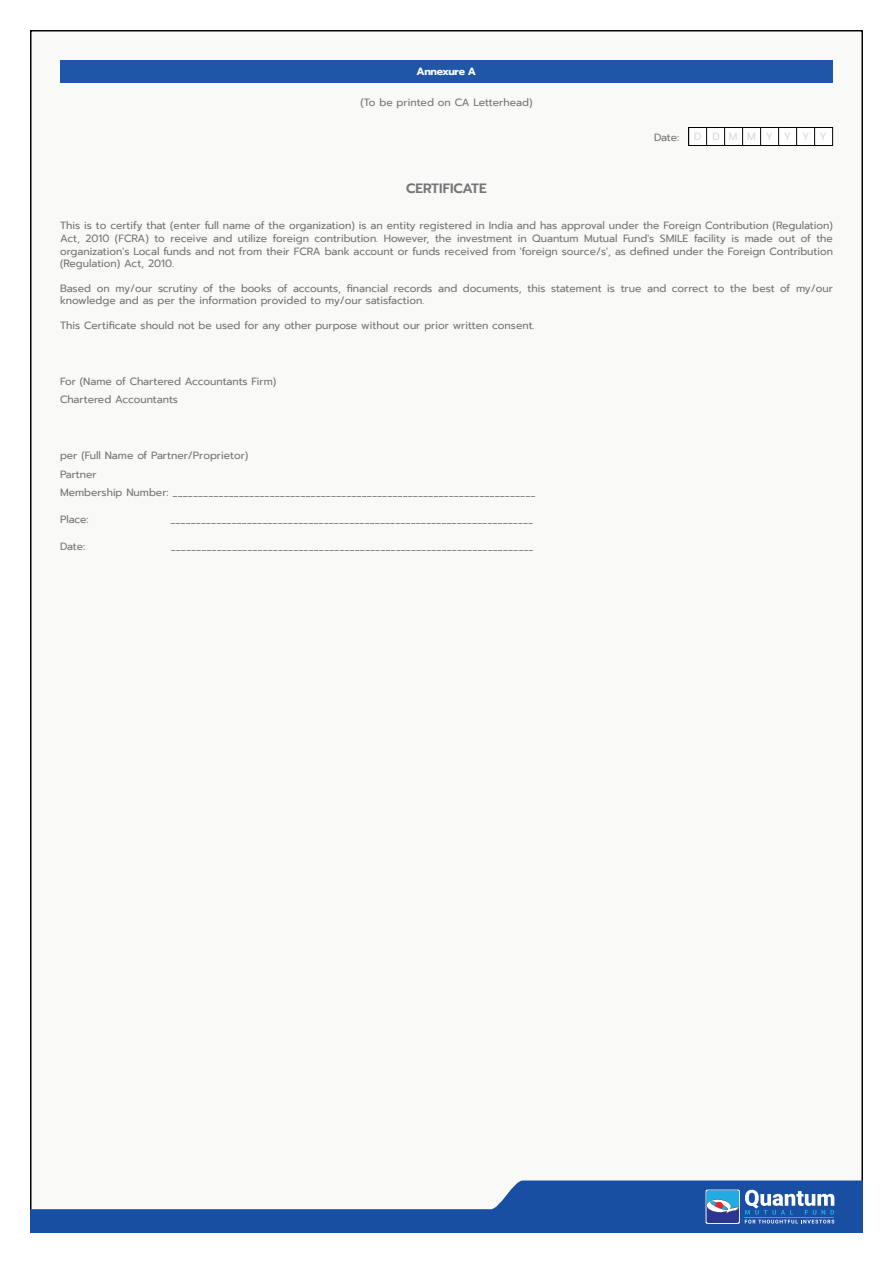
<style>
.page{position:relative;width:893px;height:1263px;background:#fff}
.page>*{position:absolute;margin:0;border:0;box-sizing:border-box;transform-origin:0 0}
.t1{font:600 13.5px "Prompt";color:#777676}
.t2{font:10.5px/12.6px "Prompt";color:#777676}
.t3{font:700 10.5px "Prompt";letter-spacing:-.03em;color:#fff}
.t4{font:10.5px "Prompt";color:#d8d8d5}
</style>
<div class="page">
<div style="left:30px;top:30px;width:833px;height:1202px;background:#f9f9f8"></div>
<div style="left:60px;top:60px;width:772px;height:23px;background:#2056a6"></div>
<div style="left:689px;top:127px;width:18px;height:18px;background:#fff"></div>
<div style="left:688px;top:127px;width:19px;height:19px;border:1px solid #040503"></div>
<div style="left:707px;top:127px;width:18px;height:18px;background:#fff"></div>
<div style="left:706px;top:127px;width:19px;height:19px;border:1px solid #040503"></div>
<div style="left:725px;top:127px;width:18px;height:18px;background:#fff"></div>
<div style="left:724px;top:127px;width:19px;height:19px;border:1px solid #040503"></div>
<div style="left:743px;top:127px;width:18px;height:18px;background:#fff"></div>
<div style="left:742px;top:127px;width:19px;height:19px;border:1px solid #040503"></div>
<div style="left:761px;top:127px;width:18px;height:18px;background:#fff"></div>
<div style="left:760px;top:127px;width:19px;height:19px;border:1px solid #040503"></div>
<div style="left:779px;top:127px;width:18px;height:18px;background:#fff"></div>
<div style="left:778px;top:127px;width:19px;height:19px;border:1px solid #040503"></div>
<div style="left:797px;top:127px;width:18px;height:18px;background:#fff"></div>
<div style="left:796px;top:127px;width:19px;height:19px;border:1px solid #040503"></div>
<div style="left:815px;top:127px;width:18px;height:18px;background:#fff"></div>
<div style="left:814px;top:127px;width:19px;height:19px;border:1px solid #040503"></div>
<svg style="left:30px;top:1180px;width:833px;height:53px"></svg>
<p class="t3" style="left:416px;top:64px;width:61px">Annexure A</p>
<p class="t2" style="left:360px;top:96px;width:174px">(To be printed on CA Letterhead)</p>
<p class="t2" style="left:654px;top:131px;width:27px">Date:</p>
<p class="t4" style="left:694px;top:128px;width:134px">D D M M Y Y Y Y</p>
<p class="t1" style="left:406px;top:179px;width:82px">CERTIFICATE</p>
<p class="t2" style="left:60px;top:219px;width:774px;text-align:justify">This is to certify that (enter full name of the organization) is an entity registered in India and has approval under the Foreign Contribution (Regulation)<br>Act, 2010 (FCRA) to receive and utilize foreign contribution. However, the investment in Quantum Mutual Fund's SMILE facility is made out of the organization's Local funds and not from their FCRA bank account or funds received from 'foreign source/s', as defined under the Foreign Contribution (Regulation) Act, 2010.</p>
<p class="t2" style="left:60px;top:282px;width:774px">Based on my/our scrutiny of the books of accounts, financial records and documents, this statement is true and correct to the best of my/our knowledge and as per the information provided to my/our satisfaction.</p>
<p class="t2" style="left:60px;top:319px;width:476px">This Certificate should not be used for any other purpose without our prior written consent.</p>
<p class="t2" style="left:60px;top:372px;width:218px;line-height:18.6px">For (Name of Chartered Accountants Firm)<br>Chartered Accountants</p>
<p class="t2" style="left:60px;top:446px;width:477px;line-height:18.6px">per (Full Name of Partner/Proprietor)<br>Partner<br>Membership Number: _______________________________________________________________________</p>
<p class="t2" style="left:60px;top:513px;width:30px">Place:</p>
<p class="t2" style="left:170px;top:513px;width:365px">_______________________________________________________________________</p>
<p class="t2" style="left:60px;top:540px;width:27px">Date:</p>
<p class="t2" style="left:171px;top:540px;width:365px">_______________________________________________________________________</p>
</div>
